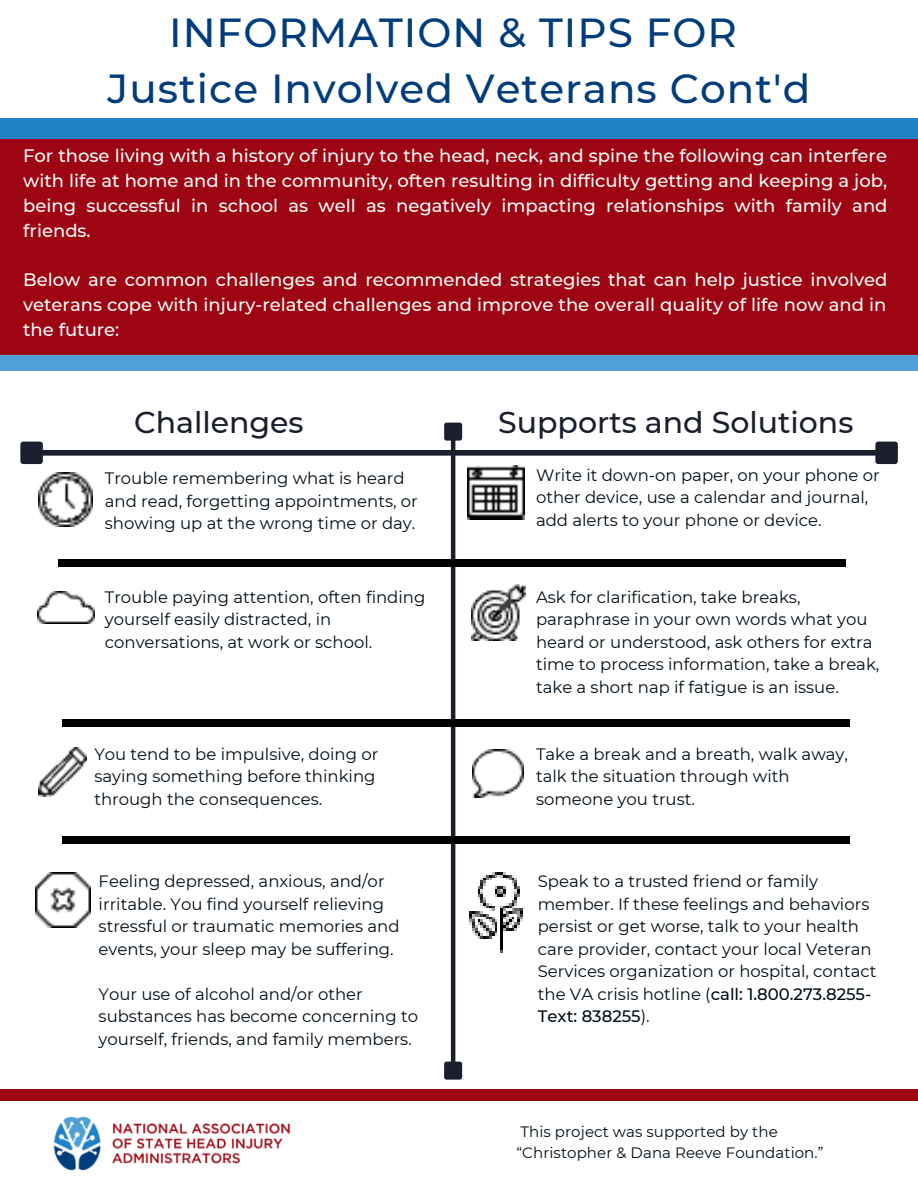
<style>
.page{position:relative;width:918px;height:1188px;background:#fff}
.page>*{position:absolute;margin:0;border:0;box-sizing:border-box;transform-origin:0 0}
.t1{font:500 40.5px/56.2px "Montserrat";letter-spacing:.025em;color:#013d7c;text-align:center}
.t2{font:500 30px "Montserrat";color:#1a1e2d}
.t3{font:500 18px/24.8px "Montserrat";color:#f5fbf9;text-align:justify}
.t4{font:16.5px/22.5px "Montserrat";color:#000d16}
.t5{font:15px/20.2px "Montserrat";letter-spacing:.005em;color:#000d16}
.s1{font-weight:500}
</style>
<div class="page">
<div style="left:0;top:139px;width:918px;height:218px;background:#9e0512"></div>
<hr style="left:451px;top:439px;width:4px;height:624px;background:#1a1e2d">
<div style="left:62px;top:836px;width:788px;height:8px;background:#000"></div>
<div style="left:62px;top:719px;width:788px;height:8px;background:#000"></div>
<div style="left:0;top:1090px;width:918px;height:11px;background:#9e0512"></div>
<div style="left:58px;top:559px;width:788px;height:8px;background:#000"></div>
<div style="left:41px;top:450px;width:836px;height:6px;background:#1a1e2d"></div>
<div style="left:0;top:355px;width:918px;height:16px;background:#50a0d7"></div>
<div style="left:0;top:118px;width:918px;height:21px;background:#1f81c6"></div>
<div style="left:446px;top:425px;width:14px;height:13px;background:#1a1e2d"></div>
<div style="left:444px;top:423px;width:18px;height:18px;border:4px solid #1a1e2d"></div>
<div style="left:23px;top:444px;width:17px;height:17px;background:#1a1e2d"></div>
<div style="left:20px;top:442px;width:23px;height:22px;border:6px solid #1a1e2d"></div>
<img style="left:38px;top:472px;width:54px;height:54px">
<img style="left:37px;top:591px;width:58px;height:33px">
<img style="left:38px;top:748px;width:49px;height:48px">
<img style="left:35px;top:872px;width:55px;height:55px">
<div style="left:878px;top:444px;width:17px;height:17px;background:#1a1e2d"></div>
<div style="left:875px;top:442px;width:23px;height:22px;border:6px solid #1a1e2d"></div>
<img style="left:468px;top:466px;width:56px;height:54px">
<img style="left:471px;top:584px;width:54px;height:57px">
<img style="left:473px;top:750px;width:50px;height:47px">
<img style="left:470px;top:872px;width:52px;height:80px">
<div style="left:446px;top:1064px;width:14px;height:13px;background:#1a1e2d"></div>
<div style="left:444px;top:1062px;width:18px;height:18px;border:4px solid #1a1e2d"></div>
<img style="left:53px;top:1116px;width:238px;height:55px">
<h1 class="t1" style="left:108px;top:4px;width:704px">INFORMATION &amp; TIPS FOR<br>Justice Involved Veterans Cont'd</h1>
<p class="t3" style="left:23px;top:143px;width:866px">For those living with a history of injury to the head, neck, and spine the following can interfere with life at home and in the community, often resulting in difficulty getting and keeping a job, being successful in school as well as negatively impacting relationships with family and friends.</p>
<p class="t3" style="left:23px;top:267px;width:866px">Below are common challenges and recommended strategies that can help justice involved veterans cope with injury-related challenges and improve the overall quality of life now and in the future:</p>
<h2 class="t2" style="left:134px;top:404px;width:171px">Challenges</h2>
<h2 class="t2" style="left:498px;top:404px;width:357px">Supports and Solutions</h2>
<p class="t4" style="left:105px;top:467px;width:314px">Trouble remembering what is heard and read, forgetting appointments, or showing up at the wrong time or day.</p>
<p class="t4" style="left:536px;top:464px;width:345px">Write it down-on paper, on your phone or other device, use a calendar and journal, add alerts to your phone or device.</p>
<p class="t4" style="left:105px;top:586px;width:322px">Trouble paying attention, often finding yourself easily distracted, in conversations, at work or school.</p>
<p class="t4" style="left:536px;top:586px;width:345px">Ask for clarification, take breaks, paraphrase in your own words what you heard or understood, ask others for extra time to process information, take a break, take a short nap if fatigue is an issue.</p>
<p class="t4" style="left:94px;top:743px;width:285px">You tend to be impulsive, doing or saying something before thinking through the consequences.</p>
<p class="t4" style="left:536px;top:743px;width:313px">Take a break and a breath, walk away, talk the situation through with someone you trust.</p>
<p class="t4" style="left:99px;top:870px;width:303px">Feeling depressed, anxious, and/or irritable. You find yourself relieving stressful or traumatic memories and events, your sleep may be suffering.</p>
<p class="t4" style="left:99px;top:983px;width:321px">Your use of alcohol and/or other substances has become concerning to yourself, friends, and family members.</p>
<p class="t4" style="left:538px;top:870px;width:340px">Speak to a trusted friend or family member. If these feelings and behaviors persist or get worse, talk to your health care provider, contact your local Veteran Services organization or hospital, contact the VA crisis hotline (<span class="s1">call: 1.800.273.8255- Text: 838255</span>).</p>
<p class="t5" style="left:516px;top:1122px;width:309px">This project was supported by the “Christopher &amp; Dana Reeve Foundation.”</p>
</div>
